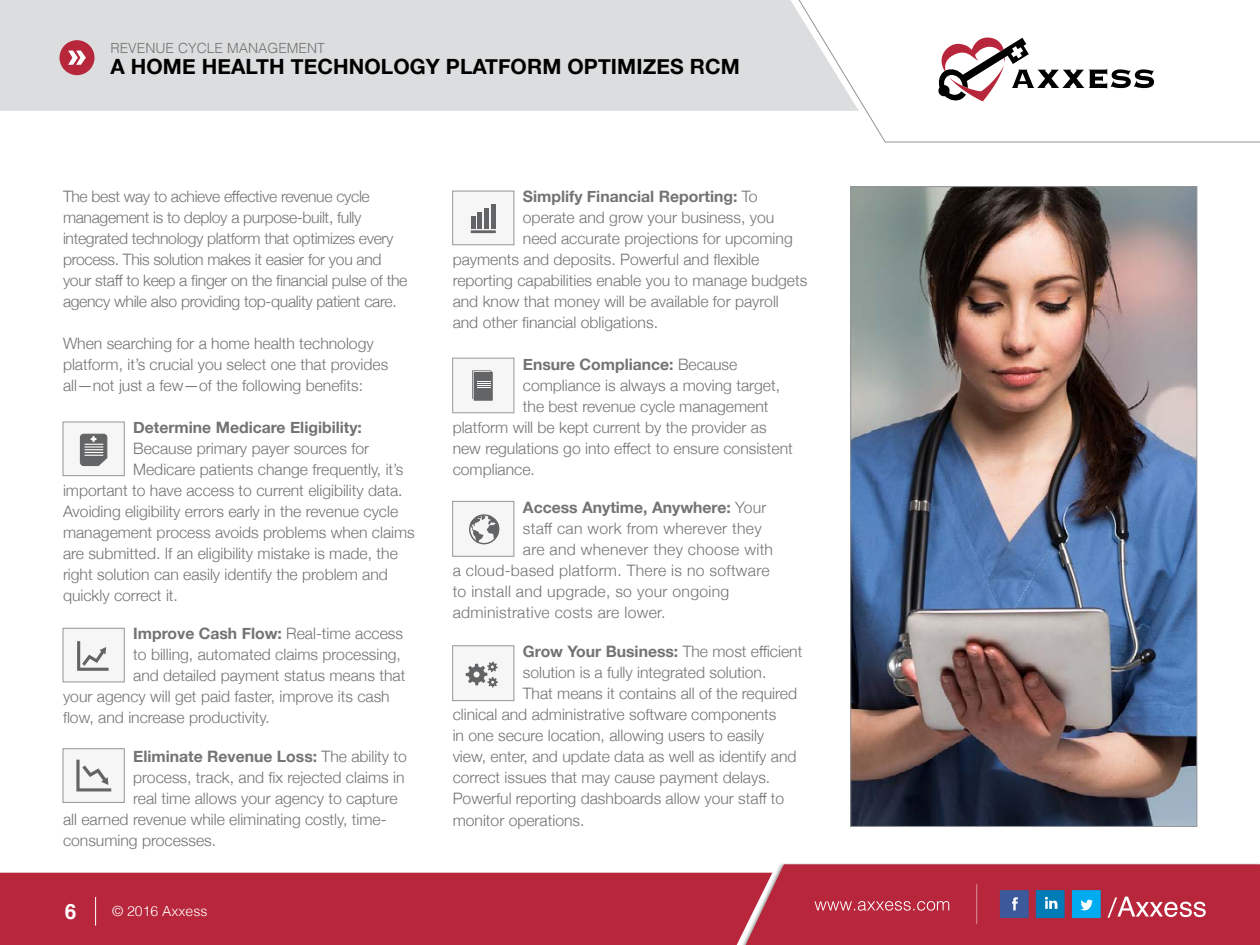
<style>
.page{position:relative;width:1260px;height:945px;background:#fff}
.page>*{position:absolute;margin:0;border:0;box-sizing:border-box;transform-origin:0 0}
.t1{font:700 21px "Helvetica Neue";letter-spacing:.005em;color:#000}
.t2{font:700 21px "Helvetica";color:#fff}
.t3{font:300 15.75px/21px "Helvetica Neue";color:#737373}
.t4{font:300 15.75px/21px "Helvetica Neue";letter-spacing:-.02em;color:#737373}
.t5{font:700 15.75px "Helvetica Neue";color:#737373}
.t6{font:300 15.75px "Helvetica Neue";letter-spacing:.02em;color:#737373}
.t7{font:300 14px "Helvetica";color:#737373}
.t8{font:300 14px "Helvetica";color:#fff}
.s1{font-weight:300}
</style>
<div class="page">
<div style="left:0;top:0;width:794px;height:111px;background:#dcddde"></div>
<div style="left:0;top:873px;width:727px;height:72px;background:#b8263c"></div>
<div style="left:727px;top:863px;width:533px;height:82px;background:#000;opacity:.4"></div>
<svg style="left:794px;top:0;width:466px;height:142px"></svg>
<div style="left:60px;top:40px;width:34px;height:35px;background:#b8263c;border-radius:50%"></div>
<svg style="left:68px;top:51px;width:18px;height:14px"></svg>
<svg style="left:938px;top:37px;width:216px;height:65px"></svg>
<img style="left:853px;top:189px;width:342px;height:636px">
<svg style="left:746px;top:864px;width:514px;height:81px;background:#b2354c"></svg>
<svg style="left:95px;top:897px;width:1px;height:29px"></svg>
<div style="left:63px;top:422px;width:61px;height:54px;background:#f6f6f6;border:1px solid #939598"></div>
<div style="left:63px;top:628px;width:61px;height:54px;background:#f6f6f6;border:1px solid #939598"></div>
<div style="left:63px;top:749px;width:61px;height:54px;background:#f6f6f6;border:1px solid #939598"></div>
<div style="left:452px;top:191px;width:62px;height:54px;background:#f6f6f6;border:1px solid #939598"></div>
<div style="left:452px;top:358px;width:62px;height:55px;background:#f6f6f6;border:1px solid #999"></div>
<div style="left:452px;top:501px;width:62px;height:55px;background:#f6f6f6;border:1px solid #939598"></div>
<div style="left:452px;top:646px;width:62px;height:55px;background:#f6f6f6;border:1px solid #939598"></div>
<svg style="left:472px;top:370px;width:21px;height:31px"></svg>
<svg style="left:77px;top:641px;width:32px;height:30px"></svg>
<svg style="left:76px;top:759px;width:36px;height:33px"></svg>
<hr style="left:471px;top:230px;width:25px;height:3px;background:#636466">
<div style="left:471px;top:216px;width:5px;height:13px;background:#636466"></div>
<hr style="left:478px;top:212px;width:4px;height:17px;background:#636466">
<div style="left:484px;top:208px;width:5px;height:21px;background:#636466"></div>
<div style="left:491px;top:204px;width:5px;height:25px;background:#636466"></div>
<svg style="left:471px;top:516px;width:29px;height:27px"></svg>
<div style="left:469px;top:514px;width:30px;height:30px;border:1px solid #636466;border-radius:50%"></div>
<svg style="left:79px;top:433px;width:29px;height:33px"></svg>
<svg style="left:466px;top:662px;width:32px;height:25px"></svg>
<p class="t7" style="left:110px;top:36px;width:216px">REVENUE CYCLE MANAGEMENT</p>
<h1 class="t1" style="left:110px;top:50px;width:631px">A HOME HEALTH TECHNOLOGY PLATFORM OPTIMIZES RCM</h1>
<p class="t4" style="left:63px;top:184px;width:346px">The best way to achieve effective revenue cycle management is to deploy a purpose-built, fully integrated technology platform that optimizes every process. This solution makes it easier for you and your staff to keep a finger on the financial pulse of the agency while also providing top-quality patient care.</p>
<p class="t3" style="left:63px;top:331px;width:327px">When searching for a home health technology platform, it’s crucial you select one that provides all—not just a few—of the following benefits:</p>
<p class="t5" style="left:133px;top:415px;width:230px">Determine Medicare Eligibility:</p>
<p class="t3" style="left:133px;top:436px;width:238px">Because primary payer sources for</p>
<p class="t3" style="left:133px;top:457px;width:272px">Medicare patients change frequently, it’s</p>
<p class="t3" style="left:63px;top:478px;width:341px">important to have access to current eligibility data.</p>
<p class="t3" style="left:63px;top:499px;width:337px">Avoiding eligibility errors early in the revenue cycle</p>
<p class="t3" style="left:63px;top:520px;width:353px">management process avoids problems when claims</p>
<p class="t3" style="left:63px;top:541px;width:336px">are submitted. If an eligibility mistake is made, the</p>
<p class="t3" style="left:63px;top:562px;width:326px">right solution can easily identify the problem and</p>
<p class="t3" style="left:63px;top:583px;width:116px">quickly correct it.</p>
<p class="t5" style="left:133px;top:621px;width:271px">Improve Cash Flow: <span class="s1">Real-time access</span></p>
<p class="t3" style="left:133px;top:643px;width:269px">to billing, automated claims processing,</p>
<p class="t3" style="left:133px;top:664px;width:274px">and detailed payment status means that</p>
<p class="t3" style="left:63px;top:685px;width:328px">your agency will get paid faster, improve its cash</p>
<p class="t3" style="left:63px;top:706px;width:208px">flow, and increase productivity.</p>
<p class="t5" style="left:133px;top:744px;width:275px">Eliminate Revenue Loss: <span class="s1">The ability to</span></p>
<p class="t3" style="left:133px;top:765px;width:273px">process, track, and fix rejected claims in</p>
<p class="t3" style="left:133px;top:786px;width:266px">real time allows your agency to capture</p>
<p class="t3" style="left:63px;top:807px;width:325px">all earned revenue while eliminating costly, time-</p>
<p class="t3" style="left:63px;top:828px;width:155px">consuming processes.</p>
<h1 class="t2" style="left:65px;top:895px;width:13px">6</h1>
<p class="t8" style="left:112px;top:899px;width:97px">© 2016 Axxess</p>
<p class="t5" style="left:523px;top:184px;width:236px">Simplify Financial Reporting: <span class="s1">To</span></p>
<p class="t3" style="left:523px;top:205px;width:253px">operate and grow your business, you</p>
<p class="t3" style="left:523px;top:226px;width:271px">need accurate projections for upcoming</p>
<p class="t3" style="left:453px;top:247px;width:308px">payments and deposits. Powerful and flexible</p>
<p class="t3" style="left:453px;top:268px;width:356px">reporting capabilities enable you to manage budgets</p>
<p class="t3" style="left:453px;top:289px;width:328px">and know that money will be available for payroll</p>
<p class="t3" style="left:453px;top:310px;width:207px">and other financial obligations.</p>
<p class="t5" style="left:523px;top:352px;width:216px">Ensure Compliance: <span class="s1">Because</span></p>
<p class="t3" style="left:523px;top:373px;width:259px">compliance is always a moving target,</p>
<p class="t3" style="left:523px;top:394px;width:247px">the best revenue cycle management</p>
<p class="t3" style="left:453px;top:415px;width:315px">platform will be kept current by the provider as</p>
<p class="t3" style="left:453px;top:436px;width:342px">new regulations go into effect to ensure consistent</p>
<p class="t3" style="left:453px;top:457px;width:84px">compliance.</p>
<p class="t5" style="left:523px;top:495px;width:245px">Access Anytime, Anywhere: <span class="s1">Your</span></p>
<p class="t6" style="left:523px;top:516px;width:240px">staff can work from wherever they</p>
<p class="t6" style="left:523px;top:537px;width:252px">are and whenever they choose with</p>
<p class="t6" style="left:453px;top:558px;width:318px">a cloud-based platform. There is no software</p>
<p class="t6" style="left:453px;top:579px;width:278px">to install and upgrade, so your ongoing</p>
<p class="t6" style="left:453px;top:600px;width:214px">administrative costs are lower.</p>
<p class="t5" style="left:523px;top:639px;width:281px">Grow Your Business: <span class="s1">The most efficient</span></p>
<p class="t3" style="left:523px;top:660px;width:245px">solution is a fully integrated solution.</p>
<p class="t3" style="left:523px;top:681px;width:276px">That means it contains all of the required</p>
<p class="t3" style="left:453px;top:702px;width:325px">clinical and administrative software components</p>
<p class="t3" style="left:453px;top:723px;width:313px">in one secure location, allowing users to easily</p>
<p class="t3" style="left:453px;top:744px;width:345px">view, enter, and update data as well as identify and</p>
<p class="t3" style="left:453px;top:765px;width:319px">correct issues that may cause payment delays.</p>
<p class="t3" style="left:453px;top:786px;width:333px">Powerful reporting dashboards allow your staff to</p>
<p class="t3" style="left:453px;top:809px;width:133px">monitor operations.</p>
</div>
